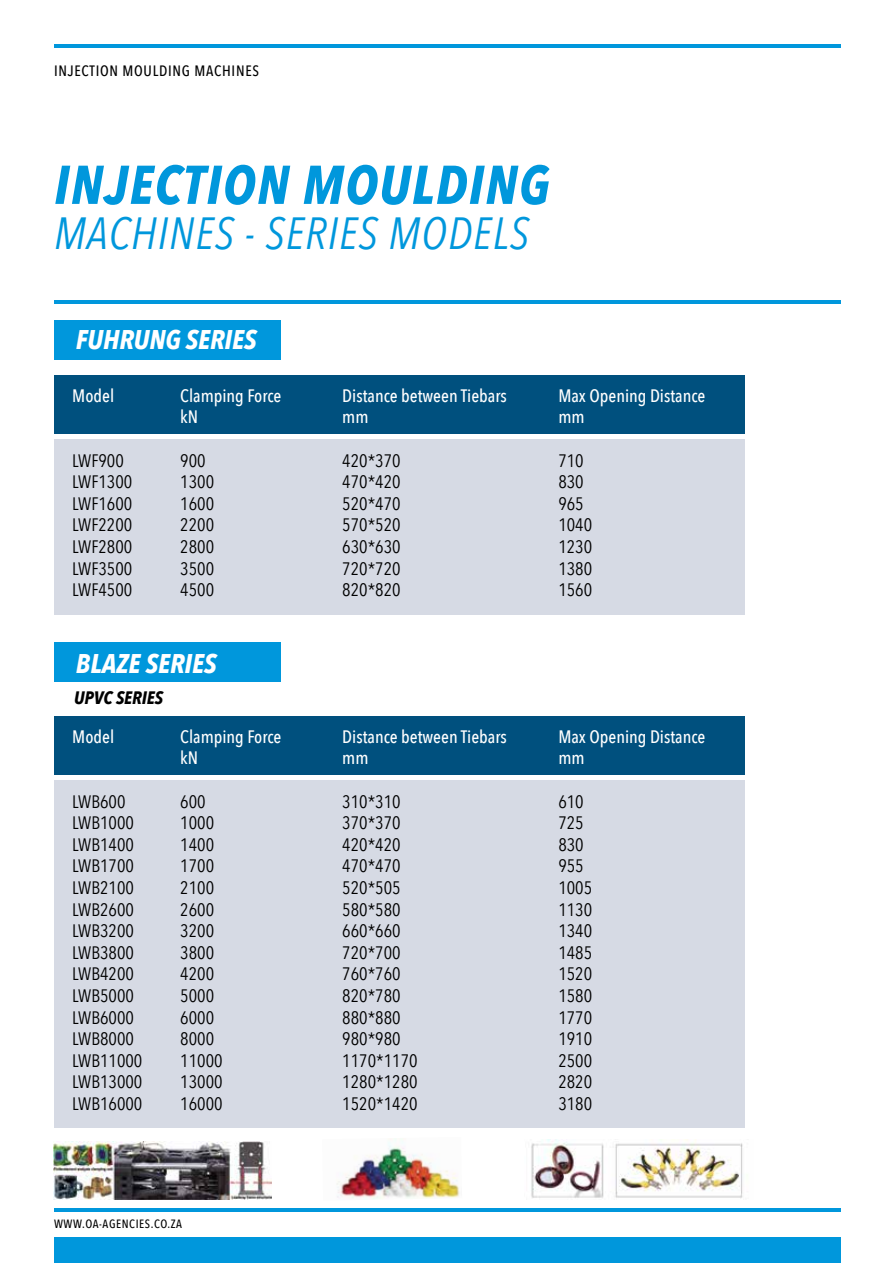
<style>
.page{position:relative;width:893px;height:1263px;background:#fff}
.page>*{position:absolute;margin:0;border:0;box-sizing:border-box;transform-origin:0 0}
.t1{font:italic 700 54px "Avenir Next Condensed";color:#0097dc}
.t2{font:italic 45px "Avenir Next Condensed";color:#0097dc}
.t3{font:italic 700 27px "Avenir Next Condensed";color:#fff}
.t4{font:18px "Avenir Next Condensed";color:#000}
.t5{font:500 18px "Avenir Next Condensed";color:#fff}
.t6{font:italic 700 18px "Avenir Next Condensed";color:#000}
.t7{font:500 15px "Avenir Next Condensed";letter-spacing:.05em;color:#000}
.t8{font:500 12px "Avenir Next Condensed";letter-spacing:.05em;color:#000}
</style>
<div class="page">
<hr style="left:54px;top:45px;width:787px;height:3px;background:#0097dc">
<hr style="left:54px;top:1208px;width:787px;height:3px;background:#0097dc">
<div style="left:54px;top:1237px;width:787px;height:26px;background:#0097dc"></div>
<hr style="left:54px;top:300px;width:787px;height:3px;background:#0097dc">
<div style="left:54px;top:642px;width:227px;height:40px;background:#0097dc"></div>
<img style="left:337px;top:1138px;width:123px;height:62px">
<img style="left:531px;top:1139px;width:212px;height:59px">
<div style="left:54px;top:780px;width:690px;height:347px;background:#d6dae4"></div>
<div style="left:54px;top:716px;width:690px;height:59px;background:#00507e"></div>
<div style="left:54px;top:439px;width:690px;height:176px;background:#d6dae4"></div>
<div style="left:54px;top:375px;width:690px;height:59px;background:#00507e"></div>
<div style="left:54px;top:320px;width:227px;height:40px;background:#0097dc"></div>
<img style="left:53px;top:1141px;width:218px;height:58px">
<p class="t7" style="left:54px;top:61px;width:29px">Injection</p>
<p class="t7" style="left:123px;top:61px;width:21px">Moulding</p>
<p class="t7" style="left:194px;top:61px;width:21px">Machines</p>
<h1 class="t1" style="left:54px;top:152px;width:103px">INJECTION</h1>
<h1 class="t1" style="left:302px;top:152px;width:38px">MOU</h1>
<h1 class="t1" style="left:412px;top:152px;width:138px">LDING</h1>
<h2 class="t2" style="left:54px;top:206px;width:359px">MACHINES - SERIES MODEL</h2>
<h2 class="t2" style="left:510px;top:206px;width:21px">S</h2>
<h3 class="t3" style="left:76px;top:323px;width:136px">FUHRUNG SERIES</h3>
<p class="t5" style="left:72px;top:385px;width:44px">Model</p>
<p class="t5" style="left:180px;top:385px;width:103px">Clamping Force</p>
<p class="t5" style="left:342px;top:385px;width:166px">Distance between Tiebars</p>
<p class="t5" style="left:558px;top:385px;width:149px">Max Opening Distance</p>
<p class="t5" style="left:180px;top:406px;width:19px">kN</p>
<p class="t5" style="left:342px;top:406px;width:28px">mm</p>
<p class="t5" style="left:558px;top:406px;width:28px">mm</p>
<p class="t4" style="left:72px;top:449px;width:53px">LWF900</p>
<p class="t4" style="left:180px;top:449px;width:27px">900</p>
<p class="t4" style="left:342px;top:449px;width:60px">420*370</p>
<p class="t4" style="left:558px;top:449px;width:27px">710</p>
<p class="t4" style="left:72px;top:471px;width:62px">LWF1300</p>
<p class="t4" style="left:180px;top:471px;width:35px">1300</p>
<p class="t4" style="left:342px;top:471px;width:60px">470*420</p>
<p class="t4" style="left:558px;top:471px;width:27px">830</p>
<p class="t4" style="left:72px;top:493px;width:62px">LWF1600</p>
<p class="t4" style="left:180px;top:493px;width:35px">1600</p>
<p class="t4" style="left:342px;top:493px;width:60px">520*470</p>
<p class="t4" style="left:558px;top:493px;width:27px">965</p>
<p class="t4" style="left:72px;top:514px;width:62px">LWF2200</p>
<p class="t4" style="left:180px;top:514px;width:35px">2200</p>
<p class="t4" style="left:342px;top:514px;width:60px">570*520</p>
<p class="t4" style="left:558px;top:514px;width:35px">1040</p>
<p class="t4" style="left:72px;top:536px;width:62px">LWF2800</p>
<p class="t4" style="left:180px;top:536px;width:35px">2800</p>
<p class="t4" style="left:342px;top:536px;width:60px">630*630</p>
<p class="t4" style="left:558px;top:536px;width:35px">1230</p>
<p class="t4" style="left:72px;top:557px;width:62px">LWF3500</p>
<p class="t4" style="left:180px;top:557px;width:35px">3500</p>
<p class="t4" style="left:342px;top:557px;width:60px">720*720</p>
<p class="t4" style="left:558px;top:557px;width:35px">1380</p>
<p class="t4" style="left:72px;top:579px;width:62px">LWF4500</p>
<p class="t4" style="left:180px;top:579px;width:35px">4500</p>
<p class="t4" style="left:342px;top:579px;width:60px">820*820</p>
<p class="t4" style="left:558px;top:579px;width:35px">1560</p>
<h3 class="t3" style="left:76px;top:647px;width:96px">BLAZE SERIES</h3>
<p class="t6" style="left:74px;top:687px;width:91px">UPVC SERIES</p>
<p class="t5" style="left:72px;top:725px;width:44px">Model</p>
<p class="t5" style="left:180px;top:725px;width:103px">Clamping Force</p>
<p class="t5" style="left:342px;top:725px;width:166px">Distance between Tiebars</p>
<p class="t5" style="left:558px;top:725px;width:149px">Max Opening Distance</p>
<p class="t5" style="left:180px;top:747px;width:19px">kN</p>
<p class="t5" style="left:342px;top:747px;width:28px">mm</p>
<p class="t5" style="left:558px;top:747px;width:28px">mm</p>
<p class="t4" style="left:72px;top:790px;width:55px">LWB600</p>
<p class="t4" style="left:180px;top:790px;width:27px">600</p>
<p class="t4" style="left:342px;top:790px;width:60px">310*310</p>
<p class="t4" style="left:558px;top:790px;width:27px">610</p>
<p class="t4" style="left:72px;top:812px;width:63px">LWB1000</p>
<p class="t4" style="left:180px;top:812px;width:35px">1000</p>
<p class="t4" style="left:342px;top:812px;width:60px">370*370</p>
<p class="t4" style="left:558px;top:812px;width:27px">725</p>
<p class="t4" style="left:72px;top:833px;width:63px">LWB1400</p>
<p class="t4" style="left:180px;top:833px;width:35px">1400</p>
<p class="t4" style="left:342px;top:833px;width:60px">420*420</p>
<p class="t4" style="left:558px;top:833px;width:27px">830</p>
<p class="t4" style="left:72px;top:855px;width:63px">LWB1700</p>
<p class="t4" style="left:180px;top:855px;width:35px">1700</p>
<p class="t4" style="left:342px;top:855px;width:60px">470*470</p>
<p class="t4" style="left:558px;top:855px;width:27px">955</p>
<p class="t4" style="left:72px;top:877px;width:63px">LWB2100</p>
<p class="t4" style="left:180px;top:877px;width:35px">2100</p>
<p class="t4" style="left:342px;top:877px;width:60px">520*505</p>
<p class="t4" style="left:558px;top:877px;width:35px">1005</p>
<p class="t4" style="left:72px;top:898px;width:63px">LWB2600</p>
<p class="t4" style="left:180px;top:898px;width:35px">2600</p>
<p class="t4" style="left:342px;top:898px;width:60px">580*580</p>
<p class="t4" style="left:558px;top:898px;width:35px">1130</p>
<p class="t4" style="left:72px;top:920px;width:63px">LWB3200</p>
<p class="t4" style="left:180px;top:920px;width:35px">3200</p>
<p class="t4" style="left:342px;top:920px;width:60px">660*660</p>
<p class="t4" style="left:558px;top:920px;width:35px">1340</p>
<p class="t4" style="left:72px;top:941px;width:63px">LWB3800</p>
<p class="t4" style="left:180px;top:941px;width:35px">3800</p>
<p class="t4" style="left:342px;top:941px;width:60px">720*700</p>
<p class="t4" style="left:558px;top:941px;width:35px">1485</p>
<p class="t4" style="left:72px;top:963px;width:63px">LWB4200</p>
<p class="t4" style="left:180px;top:963px;width:35px">4200</p>
<p class="t4" style="left:342px;top:963px;width:60px">760*760</p>
<p class="t4" style="left:558px;top:963px;width:35px">1520</p>
<p class="t4" style="left:72px;top:985px;width:63px">LWB5000</p>
<p class="t4" style="left:180px;top:985px;width:35px">5000</p>
<p class="t4" style="left:342px;top:985px;width:60px">820*780</p>
<p class="t4" style="left:558px;top:985px;width:35px">1580</p>
<p class="t4" style="left:72px;top:1006px;width:63px">LWB6000</p>
<p class="t4" style="left:180px;top:1006px;width:35px">6000</p>
<p class="t4" style="left:342px;top:1006px;width:60px">880*880</p>
<p class="t4" style="left:558px;top:1006px;width:35px">1770</p>
<p class="t4" style="left:72px;top:1028px;width:63px">LWB8000</p>
<p class="t4" style="left:180px;top:1028px;width:35px">8000</p>
<p class="t4" style="left:342px;top:1028px;width:60px">980*980</p>
<p class="t4" style="left:558px;top:1028px;width:35px">1910</p>
<p class="t4" style="left:72px;top:1049px;width:72px">LWB11000</p>
<p class="t4" style="left:180px;top:1049px;width:44px">11000</p>
<p class="t4" style="left:342px;top:1049px;width:77px">1170*1170</p>
<p class="t4" style="left:558px;top:1049px;width:35px">2500</p>
<p class="t4" style="left:72px;top:1071px;width:72px">LWB13000</p>
<p class="t4" style="left:180px;top:1071px;width:44px">13000</p>
<p class="t4" style="left:342px;top:1071px;width:77px">1280*1280</p>
<p class="t4" style="left:558px;top:1071px;width:35px">2820</p>
<p class="t4" style="left:72px;top:1093px;width:72px">LWB16000</p>
<p class="t4" style="left:180px;top:1093px;width:44px">16000</p>
<p class="t4" style="left:342px;top:1093px;width:77px">1520*1420</p>
<p class="t4" style="left:558px;top:1093px;width:35px">3180</p>
<p class="t8" style="left:54px;top:1217px;width:130px">WWW.OA-AGENCIES.CO.ZA</p>
</div>
